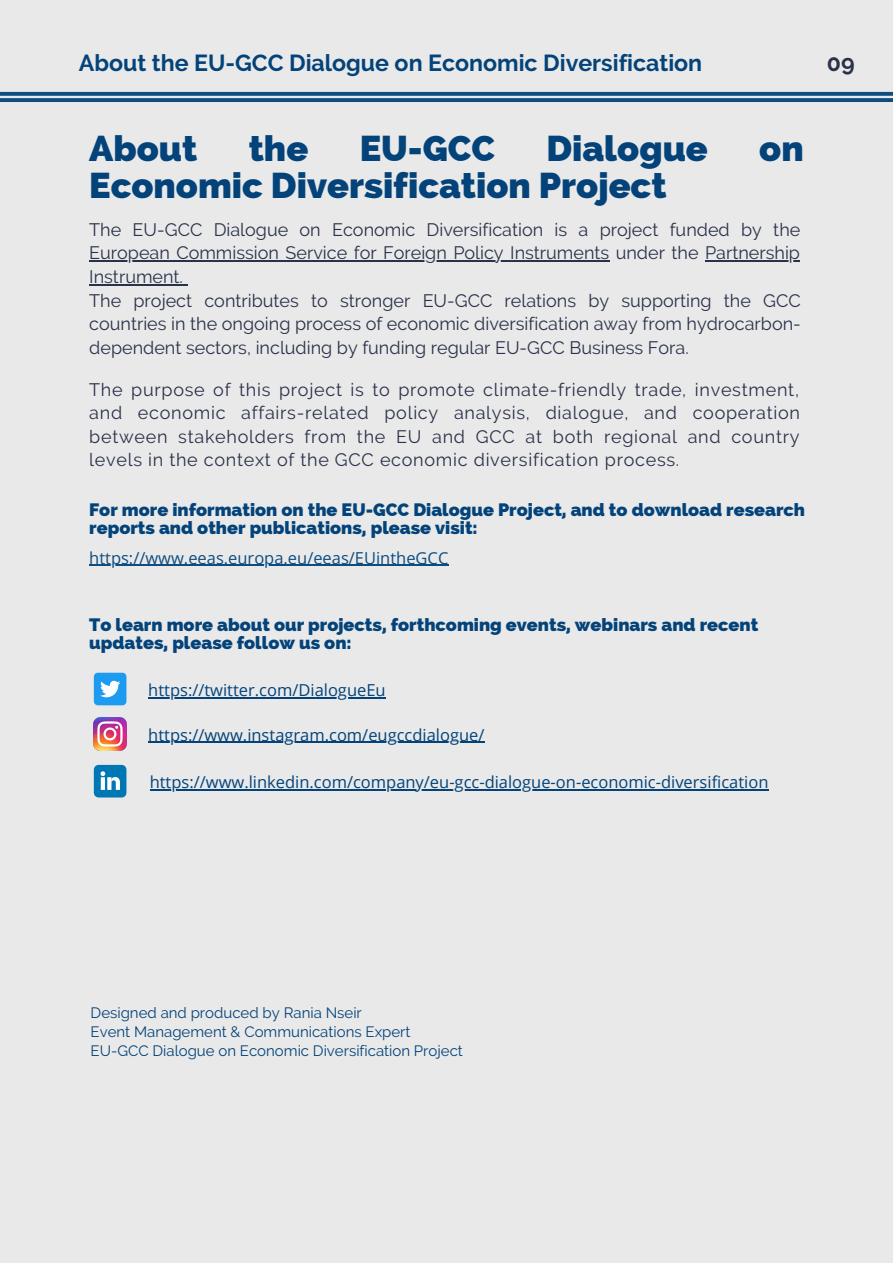
<style>
.page{position:relative;width:893px;height:1264px;background:#fff}
.page>*{position:absolute;margin:0;border:0;box-sizing:border-box;transform-origin:0 0}
.t1{font:800 36px "Raleway";color:#03437a}
.t2{font:700 23.1px "Raleway";color:#03437a}
.t3{font:700 23.1px "Raleway";color:#2a324a}
.t4{font:18px/23.5px "Raleway";color:#2a324a}
.t5{font:800 18px/18px "Raleway";color:#03437a}
.t6{font:16.5px "Open Sans";color:#03437a}
.t7{font:16.5px "Open Sans";color:#0e4d80}
.t8{font:15px/19px "Raleway";color:#03437a}
</style>
<div class="page">
<div style="left:0;top:0;width:892px;height:1262px;background:#e9e9e9"></div>
<div style="left:94px;top:672px;width:32px;height:33px;background:#1d9bf0;border-radius:4px"></div>
<svg style="left:100px;top:680px;width:20px;height:17px"></svg>
<img style="left:94px;top:717px;width:32px;height:33px">
<svg style="left:94px;top:765px;width:32px;height:32px"></svg>
<hr style="left:89px;top:260px;width:520px;height:2px;background:#2a324a">
<hr style="left:705px;top:260px;width:95px;height:2px;background:#2a324a">
<hr style="left:89px;top:284px;width:94px;height:1px;background:#2a324a">
<hr style="left:148px;top:697px;width:237px;height:1px;background:#03437a">
<hr style="left:148px;top:741px;width:336px;height:2px;background:#03437a">
<hr style="left:150px;top:789px;width:618px;height:1px;background:#03437a">
<hr style="left:89px;top:564px;width:359px;height:2px;background:#0e4d80">
<svg style="left:0;top:91px;width:892px;height:11px"></svg>
<p class="t2" style="left:79px;top:49px;width:625px">About the EU-GCC Dialogue on Economic Diversification</p>
<p class="t3" style="left:826px;top:49px;width:29px">09</p>
<h1 class="t1" style="left:89px;top:127px;width:109px">About</h1>
<h1 class="t1" style="left:249px;top:127px;width:61px">the</h1>
<h1 class="t1" style="left:359px;top:127px;width:137px">EU-GCC</h1>
<h1 class="t1" style="left:546px;top:127px;width:163px">Dialogue</h1>
<h1 class="t1" style="left:759px;top:127px;width:46px">on</h1>
<h1 class="t1" style="left:89px;top:165px;width:578px">Economic Diversification Project</h1>
<p class="t4" style="left:89px;top:218px;width:713px">The EU-GCC Dialogue on Economic Diversification is a project funded by the European Commission Service for Foreign Policy Instruments under the Partnership Instrument.<br>The project contributes to stronger EU-GCC relations by supporting the GCC countries in the ongoing process of economic diversification away from hydrocarbon&shy;dependent sectors, including by funding regular EU-GCC Business Fora.</p>
<p class="t4" style="left:89px;top:377px;width:712px;text-align:justify">The purpose of this project is to promote climate-friendly trade, investment, and economic affairs-related policy analysis, dialogue, and cooperation between stakeholders from the EU and GCC at both regional and country levels in the context of the GCC economic diversification process.</p>
<p class="t5" style="left:89px;top:500px;width:717px">For more information on the EU-GCC Dialogue Project, and to download research reports and other publications, please visit:</p>
<p class="t7" style="left:89px;top:546px;width:360px">https://www.eeas.europa.eu/eeas/EUintheGCC</p>
<p class="t5" style="left:89px;top:615px;width:670px">To learn more about our projects, forthcoming events, webinars and recent updates, please follow us on:</p>
<p class="t6" style="left:148px;top:678px;width:239px">https://twitter.com/DialogueEu</p>
<p class="t6" style="left:148px;top:723px;width:337px">https://www.instagram.com/eugccdialogue/</p>
<p class="t6" style="left:150px;top:770px;width:620px">https://www.linkedin.com/company/eu-gcc-dialogue-on-economic-diversification</p>
<p class="t8" style="left:91px;top:1003px;width:374px">Designed and produced by Rania Nseir<br>Event Management &amp; Communications Expert<br>EU-GCC Dialogue on Economic Diversification Project</p>
</div>
